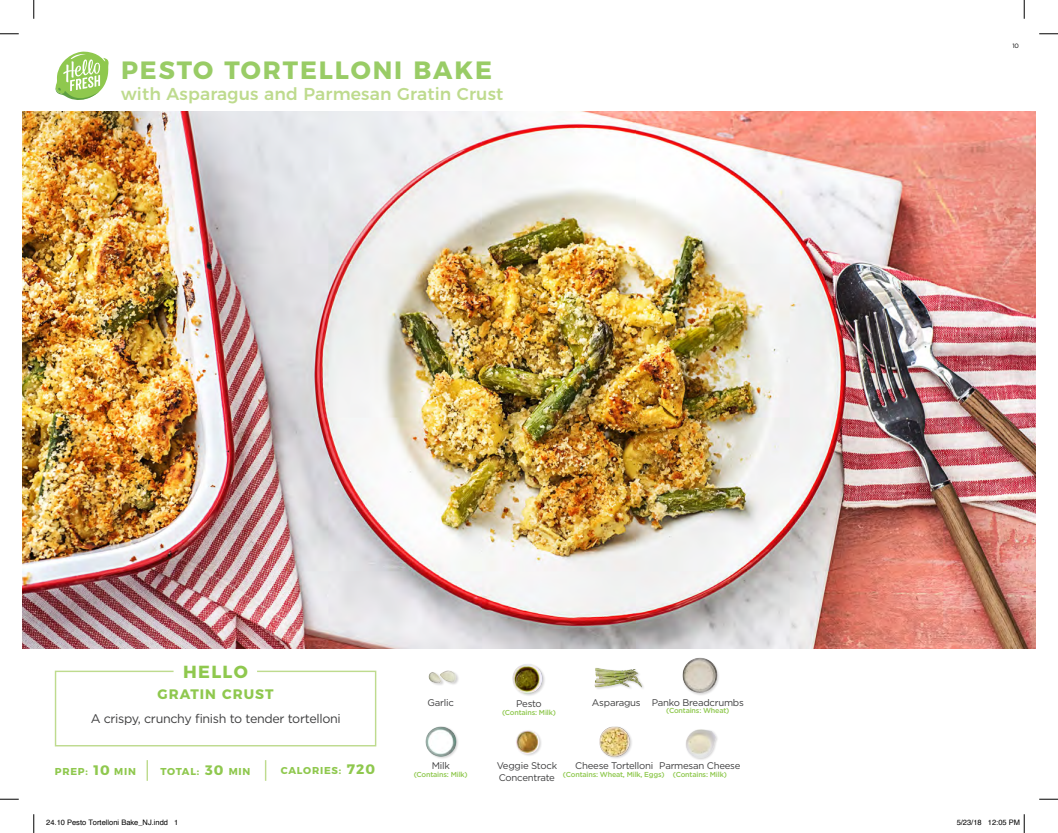
<style>
.page{position:relative;width:1058px;height:833px;background:#fff}
.page>*{position:absolute;margin:0;border:0;box-sizing:border-box;transform-origin:0 0}
.t1{font:700 25px "Montserrat";letter-spacing:.075em;color:#9c6}
.t2{font:700 17.5px "Montserrat";letter-spacing:.075em;color:#8fc84e}
.t3{font:500 17.25px "Montserrat";letter-spacing:.01em;color:#bedb8e}
.t4{font:700 13.75px "Montserrat";letter-spacing:.075em;color:#8fc84e}
.t5{font:12.5px "Gotham";letter-spacing:-.025em;color:#3e3e3f}
.t6{font:700 10px "Montserrat";letter-spacing:.075em;color:#8fc84e}
.t7{font:9.62px/12px "Gotham";letter-spacing:-.025em;color:#3e3e3f}
.t8{font:7.5px "Helvetica";color:#000}
.t9{font:500 7.25px "Gotham";letter-spacing:-.025em;color:#8fc84e}
.t10{font:6.25px "Gotham";color:#000}
</style>
<div class="page">
<img style="left:23px;top:112px;width:1012px;height:536px">
<svg style="left:54px;top:670px;width:323px;height:77px"></svg>
<img style="left:428px;top:670px;width:31px;height:15px">
<div style="left:425px;top:725px;width:34px;height:34px;background:#231f20;opacity:.2"></div>
<img style="left:425px;top:725px;width:34px;height:32px">
<div style="left:599px;top:725px;width:34px;height:34px;background:#231f20;opacity:.2"></div>
<img style="left:599px;top:725px;width:34px;height:32px">
<img style="left:594px;top:668px;width:50px;height:21px">
<img style="left:516px;top:730px;width:25px;height:26px">
<div style="left:682px;top:657px;width:38px;height:39px;background:#231f20;opacity:.2"></div>
<img style="left:682px;top:657px;width:38px;height:37px">
<div style="left:685px;top:728px;width:34px;height:32px;background:#231f20;opacity:.2"></div>
<img style="left:685px;top:728px;width:34px;height:29px">
<hr style="left:146px;top:760px;width:2px;height:20px;background:#bedb8e">
<svg style="left:265px;top:760px;width:1px;height:20px"></svg>
<div style="left:511px;top:662px;width:35px;height:34px;background:#231f20;opacity:.2"></div>
<img style="left:511px;top:662px;width:35px;height:33px">
<svg style="left:55px;top:51px;width:54px;height:49px"></svg>
<svg style="left:0;top:33px;width:19px;height:2px"></svg>
<svg style="left:1039px;top:33px;width:19px;height:2px"></svg>
<svg style="left:0;top:798px;width:19px;height:2px"></svg>
<svg style="left:1039px;top:798px;width:19px;height:2px"></svg>
<svg style="left:33px;top:0;width:2px;height:19px"></svg>
<svg style="left:33px;top:814px;width:2px;height:19px"></svg>
<svg style="left:1023px;top:0;width:2px;height:19px"></svg>
<svg style="left:1023px;top:814px;width:2px;height:19px"></svg>
<h1 class="t1" style="left:121px;top:50px;width:372px">PESTO TORTELLONI BAKE</h1>
<h3 class="t3" style="left:121px;top:80px;width:384px">with Asparagus and Parmesan Gratin Crust</h3>
<h2 class="t2" style="left:183px;top:657px;width:66px">HELLO</h2>
<h3 class="t4" style="left:157px;top:683px;width:118px">GRATIN CRUST</h3>
<p class="t5" style="left:91px;top:711px;width:252px">A crispy, crunchy finish to tender tortelloni</p>
<p class="t7" style="left:427px;top:696px;width:28px">Garlic</p>
<p class="t7" style="left:516px;top:697px;width:27px">Pesto</p>
<p class="t9" style="left:502px;top:707px;width:55px">(Contains: Milk)</p>
<p class="t7" style="left:592px;top:696px;width:50px">Asparagus</p>
<p class="t7" style="left:651px;top:696px;width:94px">Panko Breadcrumbs</p>
<p class="t9" style="left:666px;top:705px;width:65px">(Contains: Wheat)</p>
<h3 class="t4" style="left:94px;top:759px;width:18px">10</h3>
<h3 class="t4" style="left:205px;top:759px;width:20px">30</h3>
<h3 class="t4" style="left:347px;top:758px;width:30px">720</h3>
<p class="t6" style="left:55px;top:763px;width:35px">PREP:</p>
<p class="t6" style="left:114px;top:763px;width:23px">MIN</p>
<p class="t6" style="left:161px;top:763px;width:40px">TOTAL:</p>
<p class="t6" style="left:229px;top:763px;width:23px">MIN</p>
<p class="t6" style="left:281px;top:762px;width:62px">CALORIES:</p>
<p class="t7" style="left:432px;top:759px;width:20px">Milk</p>
<p class="t7" style="left:496px;top:759px;width:62px">Veggie Stock<br>Concentrate</p>
<p class="t7" style="left:575px;top:759px;width:80px">Cheese Tortelloni</p>
<p class="t7" style="left:659px;top:759px;width:83px">Parmesan Cheese</p>
<p class="t9" style="left:414px;top:769px;width:55px">(Contains: Milk)</p>
<p class="t9" style="left:673px;top:769px;width:55px">(Contains: Milk)</p>
<p class="t9" style="left:563px;top:769px;width:103px">(Contains: Wheat, Milk, Eggs)</p>
<p class="t10" style="left:1012px;top:42px;width:8px">10</p>
<p class="t8" style="left:46px;top:817px;width:134px">24.10 Pesto Tortelloni Bake_NJ.indd 1</p>
<p class="t8" style="left:956px;top:817px;width:65px">5/23/18 12:05 PM</p>
</div>
